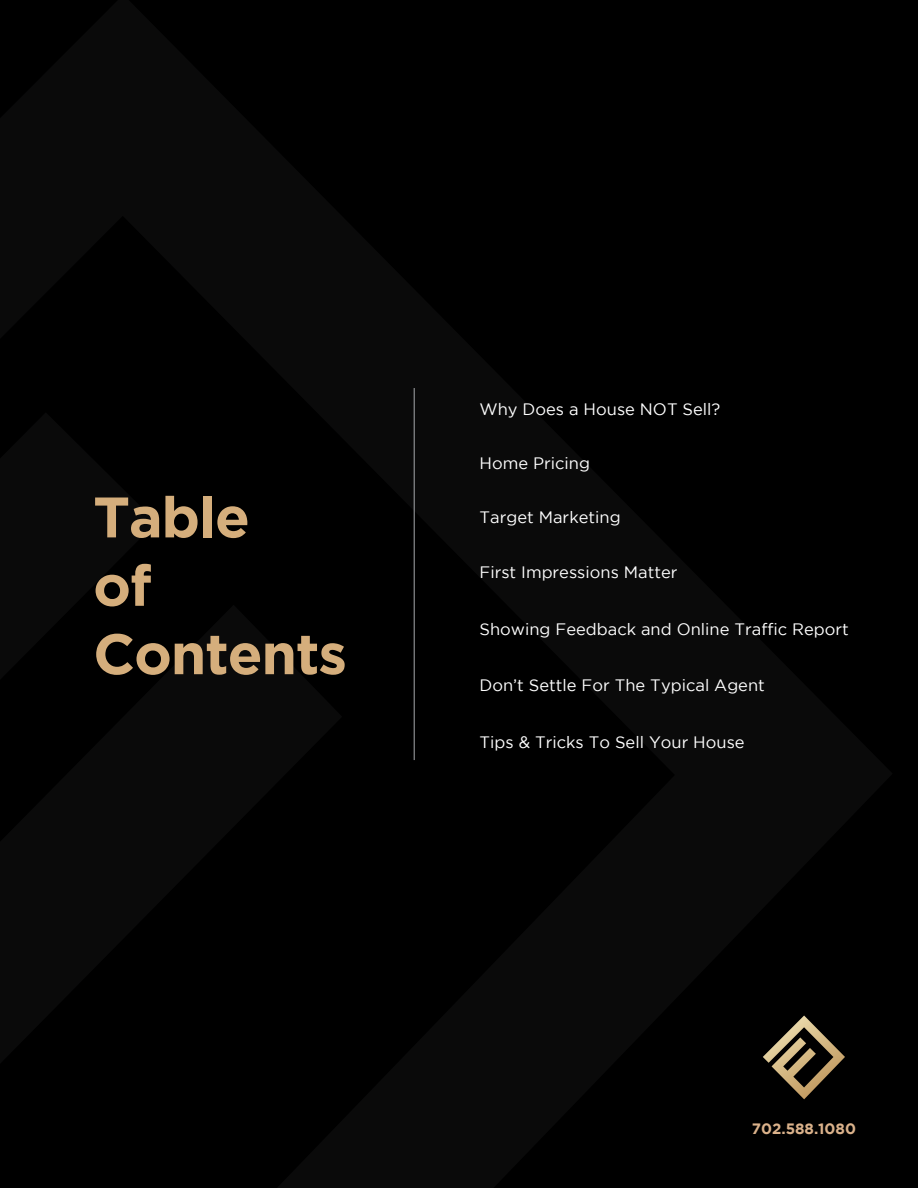
<style>
.page{position:relative;width:918px;height:1188px;background:#000}
.page>*{position:absolute;margin:0;border:0;box-sizing:border-box;transform-origin:0 0}
.t1{font:700 57px/68.4px "Gotham";letter-spacing:-.02em;color:#d5ae7c}
.t2{font:16.5px "Gotham";color:#fff}
.t3{font:700 15px "Gotham";color:#dbb28b}
</style>
<div class="page">
<hr style="left:414px;top:388px;width:1px;height:372px;background:#a7a9ac">
<svg style="left:763px;top:1016px;width:82px;height:83px"></svg>
<h1 class="t1" style="left:93px;top:482px;width:255px">Table<br>of<br>Contents</h1>
<p class="t2" style="left:480px;top:400px;width:242px">Why Does a House NOT Sell?</p>
<p class="t2" style="left:480px;top:454px;width:112px">Home Pricing</p>
<p class="t2" style="left:480px;top:508px;width:143px">Target Marketing</p>
<p class="t2" style="left:480px;top:563px;width:199px">First Impressions Matter</p>
<p class="t2" style="left:480px;top:620px;width:371px">Showing Feedback and Online Traffic Report</p>
<p class="t2" style="left:480px;top:676px;width:287px">Don’t Settle For The Typical Agent</p>
<p class="t2" style="left:480px;top:733px;width:267px">Tips &amp; Tricks To Sell Your House</p>
<p class="t3" style="left:752px;top:1120px;width:106px">702.588.1080</p>
</div>
